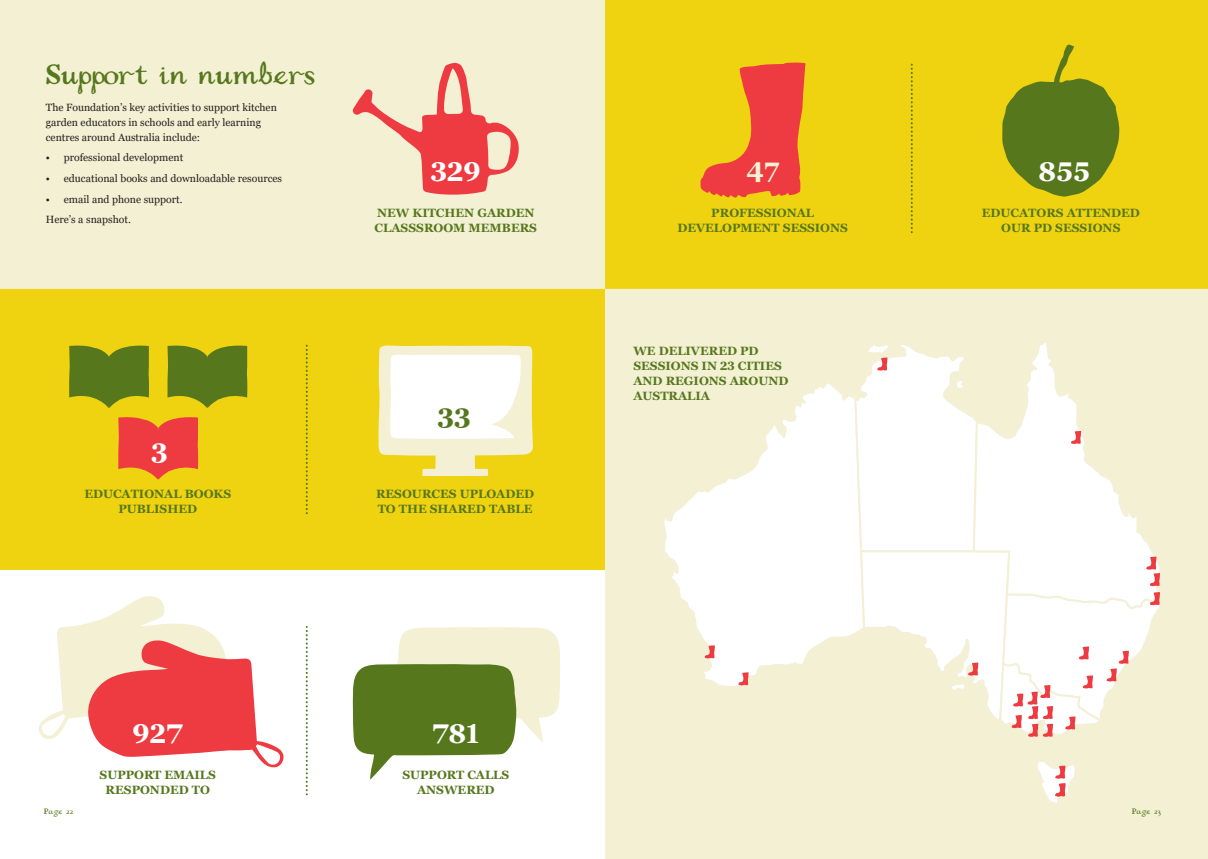
<style>
.page{position:relative;width:1208px;height:859px;background:#fff}
.page>*{position:absolute;margin:0;border:0;box-sizing:border-box;transform-origin:0 0}
.t1{font:700 27px "Georgia";color:#fff}
.t2{font:700 27px "Georgia";color:#56771c}
.t3{font:700 27px "Georgia";color:#f3f0d3}
.t4{font:25px "Gardener Alternate";letter-spacing:-.035em;color:#56771c}
.t5{font:700 12px/15px "Georgia";color:#56771c;text-align:center}
.t6{font:10.5px/15px "Georgia";color:#231f20}
.t7{font:7px "Gardener Alternate";letter-spacing:-.005em;color:#56771c}
</style>
<div class="page">
<div style="left:0;top:0;width:604px;height:289px;background:#f3f0d3"></div>
<div style="left:0;top:289px;width:604px;height:281px;background:#efd311"></div>
<svg style="left:306px;top:627px;width:2px;height:168px"></svg>
<svg style="left:306px;top:346px;width:2px;height:168px"></svg>
<svg style="left:351px;top:63px;width:169px;height:133px;background:#f1b3a2"></svg>
<svg style="left:118px;top:414px;width:80px;height:66px;background:#ee5d35"></svg>
<svg style="left:167px;top:342px;width:80px;height:66px;background:#7a8c19"></svg>
<svg style="left:69px;top:342px;width:80px;height:66px;background:#798c19"></svg>
<svg style="left:353px;top:627px;width:207px;height:153px"></svg>
<svg style="left:378px;top:343px;width:155px;height:133px"></svg>
<svg style="left:38px;top:596px;width:246px;height:172px"></svg>
<hr style="left:604px;top:0;width:1px;height:289px;background:#f3f0d3">
<div style="left:605px;top:0;width:603px;height:289px;background:#efd311"></div>
<hr style="left:604px;top:289px;width:1px;height:281px;background:#efd311">
<svg style="left:910px;top:65px;width:2px;height:168px"></svg>
<div style="left:605px;top:289px;width:603px;height:570px;background:#f3f0d3"></div>
<svg style="left:1002px;top:45px;width:117px;height:152px;background:#8e9917"></svg>
<svg style="left:700px;top:62px;width:105px;height:136px;background:#ee782d"></svg>
<svg style="left:662px;top:378px;width:191px;height:310px"></svg>
<div style="left:859px;top:737px;width:152px;height:57px;background:#f3f0d3"></div>
<svg style="left:704px;top:645px;width:11px;height:13px"></svg>
<svg style="left:738px;top:672px;width:10px;height:13px"></svg>
<svg style="left:853px;top:341px;width:309px;height:396px"></svg>
<svg style="left:1034px;top:758px;width:44px;height:47px"></svg>
<h2 class="t4" style="left:46px;top:58px;width:271px">Support in numbers</h2>
<p class="t6" style="left:46px;top:100px;width:232px">The Foundation’s key activities to support kitchen garden educators in schools and early learning centres around Australia include:</p>
<p class="t6" style="left:46px;top:150px;width:139px">• professional development</p>
<p class="t6" style="left:46px;top:171px;width:238px">• educational books and downloadable resources</p>
<p class="t6" style="left:46px;top:189px;width:138px;line-height:20.7px">• email and phone support.<br>Here’s a snapshot.</p>
<h1 class="t1" style="left:151px;top:432px;width:18px">3</h1>
<h1 class="t1" style="left:431px;top:154px;width:52px">329</h1>
<p class="t5" style="left:374px;top:206px;width:164px;text-align:left">NEW KITCHEN GARDEN<br>CLASSSROOM MEMBERS</p>
<p class="t5" style="left:982px;top:205px;width:159px">EDUCATORS ATTENDED<br>OUR PD SESSIONS</p>
<h1 class="t1" style="left:1038px;top:154px;width:53px">855</h1>
<h1 class="t3" style="left:746px;top:150px;width:34px">47</h1>
<p class="t5" style="left:677px;top:205px;width:172px">PROFESSIONAL<br>DEVELOPMENT SESSIONS</p>
<h1 class="t2" style="left:437px;top:396px;width:35px">33</h1>
<p class="t5" style="left:633px;top:343px;width:157px;text-align:left">WE DELIVERED PD<br>SESSIONS IN 23 CITIES<br>AND REGIONS AROUND<br>AUSTRALIA</p>
<p class="t5" style="left:84px;top:487px;width:148px">EDUCATIONAL BOOKS<br>PUBLISHED</p>
<p class="t5" style="left:376px;top:487px;width:159px;text-align:left">RESOURCES UPLOADED<br>TO THE SHARED TABLE</p>
<h1 class="t1" style="left:133px;top:716px;width:52px">927</h1>
<p class="t5" style="left:100px;top:767px;width:118px">SUPPORT EMAILS<br>RESPONDED TO</p>
<h1 class="t1" style="left:432px;top:716px;width:48px">781</h1>
<p class="t5" style="left:402px;top:767px;width:108px">SUPPORT CALLS<br>ANSWERED</p>
<p class="t7" style="left:45px;top:806px;width:31px">Page 22</p>
<p class="t7" style="left:1133px;top:806px;width:31px">Page 23</p>
<p class="t7" style="left:44px;top:807px;width:31px">Page 22</p>
<p class="t7" style="left:1132px;top:807px;width:31px">Page 23</p>
</div>
